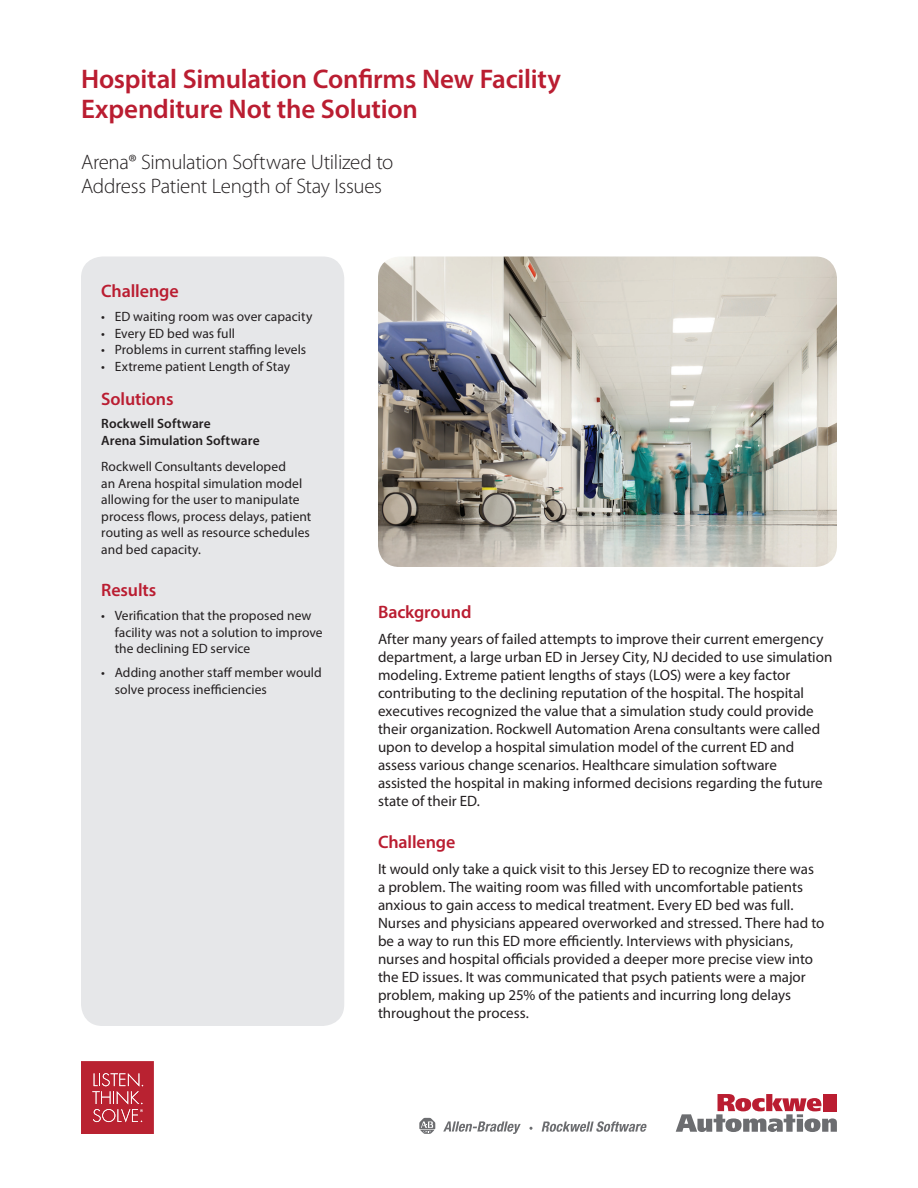
<style>
.page{position:relative;width:918px;height:1188px;background:#fff}
.page>*{position:absolute;margin:0;border:0;box-sizing:border-box;transform-origin:0 0}
.t1{font:600 27px/30px "Myriad Pro";letter-spacing:-.01em;color:#ba1d31}
.t2{font:300 21px/24px "Myriad Pro";letter-spacing:-.015em;color:#231f20}
.t3{font:600 18px "Myriad Pro";letter-spacing:-.005em;color:#ba1d31}
.t4{font:15px/18px "Myriad Pro";color:#231f20}
.t5{font:13.5px/16.5px "Myriad Pro";letter-spacing:.005em;color:#231f20}
.t6{font:600 13.5px/16.5px "Myriad Pro";letter-spacing:.005em;color:#231f20}
</style>
<div class="page">
<svg style="left:419px;top:1118px;width:16px;height:16px"></svg>
<svg style="left:443px;top:1121px;width:78px;height:13px"></svg>
<svg style="left:542px;top:1121px;width:105px;height:11px"></svg>
<svg style="left:676px;top:1094px;width:161px;height:38px"></svg>
<div style="left:823px;top:1094px;width:6px;height:17px;background:#ba1d31"></div>
<div style="left:831px;top:1094px;width:6px;height:17px;background:#ba1d31"></div>
<svg style="left:81px;top:1061px;width:73px;height:73px;background:#bf3643"></svg>
<img style="left:378px;top:256px;width:459px;height:311px">
<div style="left:81px;top:256px;width:263px;height:770px;background:#e6e7e9;border-radius:22px"></div>
<h1 class="t1" style="left:81px;top:63px;width:481px">Hospital Simulation Confirms New Facility<br>Expenditure Not the Solution</h1>
<h2 class="t2" style="left:81px;top:150px;width:314px">Arena® Simulation Software Utilized to<br>Address Patient Length of Stay Issues</h2>
<p class="t3" style="left:101px;top:280px;width:79px">Challenge</p>
<p class="t5" style="left:101px;top:308px;width:213px">• ED waiting room was over capacity</p>
<p class="t5" style="left:101px;top:325px;width:135px">• Every ED bed was full</p>
<p class="t5" style="left:101px;top:341px;width:207px">• Problems in current staffing levels</p>
<p class="t5" style="left:101px;top:358px;width:190px">• Extreme patient Length of Stay</p>
<p class="t3" style="left:101px;top:388px;width:74px">Solutions</p>
<p class="t6" style="left:101px;top:415px;width:160px">Rockwell Software<br>Arena Simulation Software</p>
<p class="t5" style="left:101px;top:458px;width:212px">Rockwell Consultants developed<br>an Arena hospital simulation model allowing for the user to manipulate process flows, process delays, patient routing as well as resource schedules and bed capacity.</p>
<p class="t3" style="left:101px;top:578px;width:57px">Results</p>
<p class="t5" style="left:115px;top:607px;width:209px;text-indent:-14px">• Verification that the proposed new facility was not a solution to improve the declining ED service</p>
<p class="t5" style="left:115px;top:664px;width:209px;text-indent:-14px">• Adding another staff member would solve process inefficiencies</p>
<p class="t3" style="left:378px;top:601px;width:95px">Background</p>
<p class="t4" style="left:378px;top:630px;width:456px">After many years of failed attempts to improve their current emergency department, a large urban ED in Jersey City, NJ decided to use simulation modeling. Extreme patient lengths of stays (LOS) were a key factor contributing to the declining reputation of the hospital. The hospital executives recognized the value that a simulation study could provide their organization. Rockwell Automation Arena consultants were called upon to develop a hospital simulation model of the current ED and assess various change scenarios. Healthcare simulation software<br>assisted the hospital in making informed decisions regarding the future state of their ED.</p>
<p class="t3" style="left:378px;top:831px;width:79px">Challenge</p>
<p class="t4" style="left:378px;top:860px;width:448px">It would only take a quick visit to this Jersey ED to recognize there was a problem. The waiting room was filled with uncomfortable patients anxious to gain access to medical treatment. Every ED bed was full.<br>Nurses and physicians appeared overworked and stressed. There had to be a way to run this ED more efficiently. Interviews with physicians, nurses and hospital officials provided a deeper more precise view into the ED issues. It was communicated that psych patients were a major problem, making up 25% of the patients and incurring long delays throughout the process.</p>
</div>
